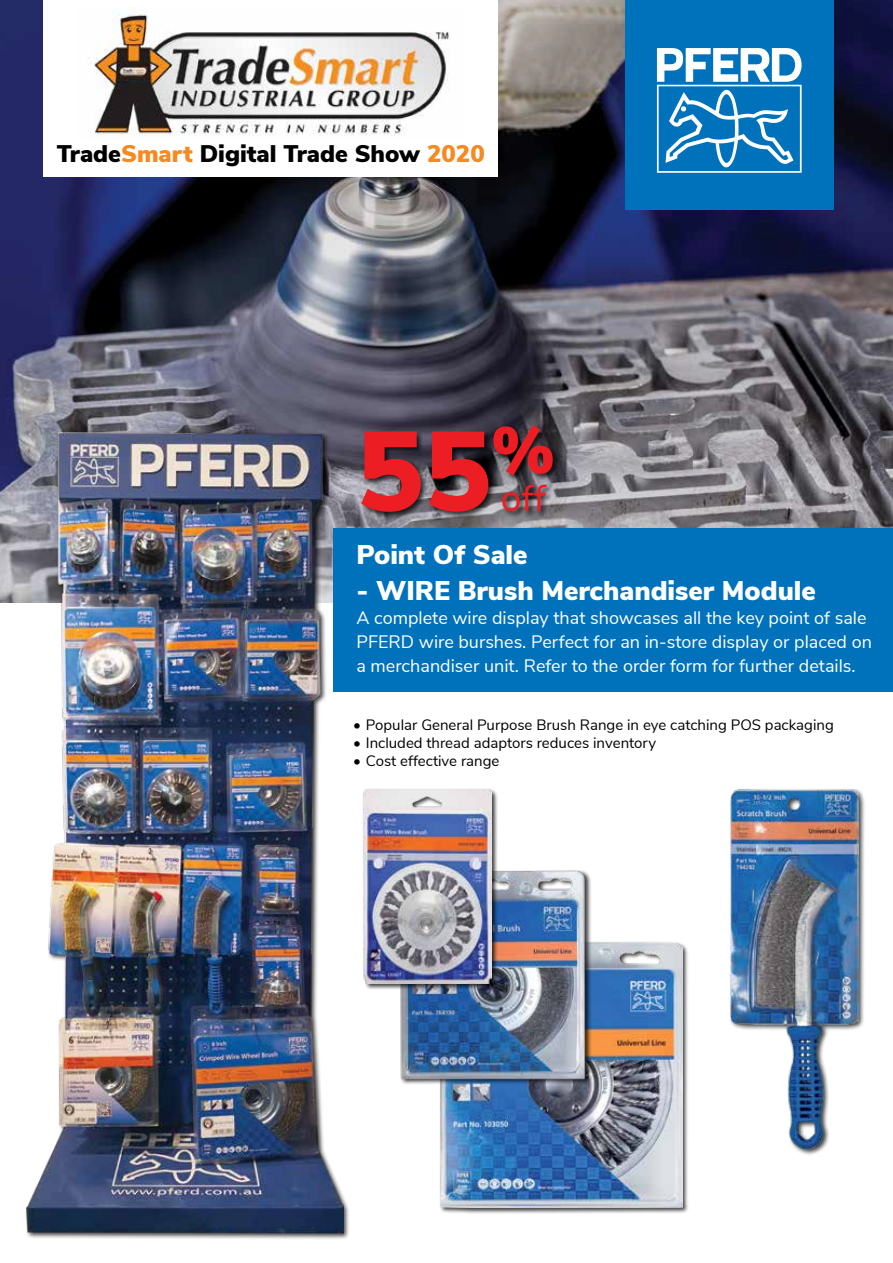
<style>
.page{position:relative;width:893px;height:1263px;background:#fff}
.page>*{position:absolute;margin:0;border:0;box-sizing:border-box;transform-origin:0 0}
.t1{font:900 112.5px "Nunito Sans";color:#ed1d24}
.t2{font:37.5px "Nunito Sans";color:#ed1d24}
.t3{font:900 27px "Nunito Sans";color:#fff}
.t4{font:900 24px "Nunito Sans";color:#000}
.t5{font:18px/24px "Nunito Sans";color:#fff}
.t6{font:15px "Nunito Sans";color:#000}
.s1{color:#f6891f}
</style>
<div class="page">
<div style="left:439px;top:941px;width:250px;height:273px;background:#000;opacity:.75"></div>
<img style="left:441px;top:942px;width:242px;height:265px">
<svg style="left:0;top:0;width:893px;height:603px"></svg>
<div style="left:360px;top:424px;width:200px;height:95px;background:#000;opacity:.75"></div>
<div style="left:24px;top:430px;width:326px;height:810px;background:#000;opacity:.75"></div>
<img style="left:25px;top:431px;width:319px;height:802px">
<img style="left:400px;top:870px;width:189px;height:213px">
<div style="left:729px;top:788px;width:137px;height:367px;background:#000;opacity:.75"></div>
<img style="left:731px;top:789px;width:127px;height:359px">
<div style="left:362px;top:788px;width:136px;height:202px;background:#000;opacity:.75"></div>
<img style="left:364px;top:789px;width:128px;height:194px">
<div style="left:334px;top:528px;width:559px;height:164px;background:#0072bc"></div>
<div style="left:625px;top:0;width:208px;height:210px;background:#0072bc"></div>
<svg style="left:657px;top:48px;width:145px;height:125px"></svg>
<div style="left:43px;top:0;width:455px;height:176px;background:#fff"></div>
<img style="left:89px;top:8px;width:361px;height:132px">
<h3 class="t4" style="left:57px;top:136px;width:430px">Trade<span class="s1">Smart</span> Digital Trade Show <span class="s1">2020</span></h3>
<h1 class="t1" style="left:356px;top:389px;width:200px">55<sup>%</sup></h1>
<h2 class="t2" style="left:501px;top:470px;width:47px">off</h2>
<h3 class="t3" style="left:356px;top:535px;width:173px">Point Of Sale</h3>
<h3 class="t3" style="left:356px;top:571px;width:461px">- WIRE Brush Merchandiser Module</h3>
<p class="t5" style="left:356px;top:605px;width:517px">A complete wire display that showcases all the key point of sale<br>PFERD wire burshes. Perfect for an in-store display or placed on a merchandiser unit. Refer to the order form for further details.</p>
<p class="t6" style="left:353px;top:714px;width:482px">• Popular General Purpose Brush Range in eye catching POS packaging</p>
<p class="t6" style="left:353px;top:732px;width:304px">• Included thread adaptors reduces inventory</p>
<p class="t6" style="left:353px;top:750px;width:148px">• Cost effective range</p>
</div>
